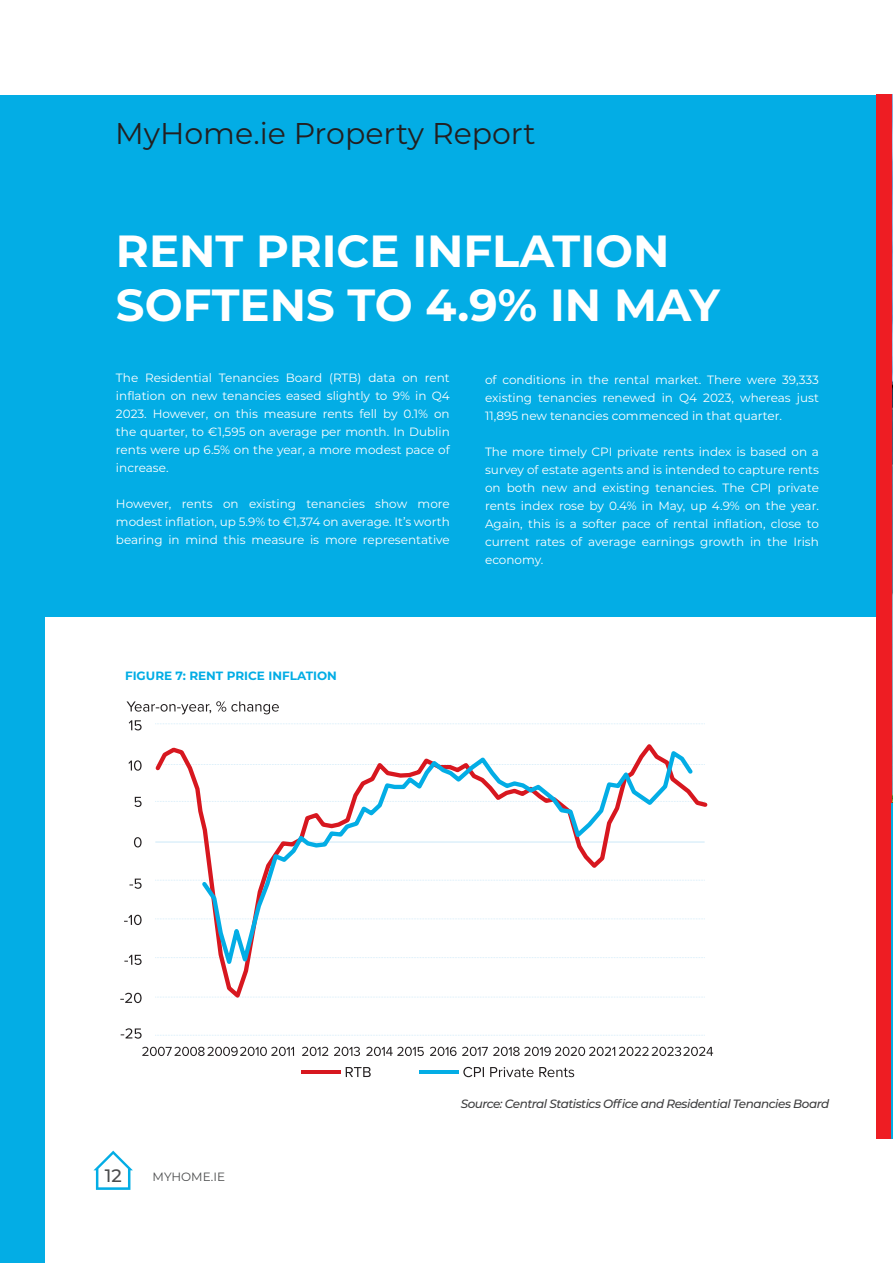
<style>
.page{position:relative;width:893px;height:1263px;background:#fff}
.page>*{position:absolute;margin:0;border:0;box-sizing:border-box;transform-origin:0 0}
.Title_7{font:700 45px/54px "Montserrat";color:#fff}
.Title_3{font:30px "Montserrat";color:#231f20}
.t1{font:500 18px "Montserrat";color:#4b4c4d}
.t2{font:12px/18px "Montserrat";color:#fff;text-align:justify}
.t3{font:italic 500 12px "Montserrat";letter-spacing:-.04em;color:#3e3e3f}
.Text_01_Left{font:700 12px "Montserrat";color:#03ade5}
.t4{font:12px "Montserrat";color:#4b4c4d}
</style>
<div class="page">
<div style="left:0;top:95px;width:893px;height:522px;background:#03ade5"></div>
<div style="left:0;top:132px;width:45px;height:1131px;background:#03ade5"></div>
<div style="left:877px;top:95px;width:16px;height:1044px;background:#ee1d23"></div>
<hr style="left:892px;top:1095px;width:1px;height:44px;background:#03ade5">
<img style="left:892px;top:95px;width:1px;height:708px">
<hr style="left:892px;top:803px;width:1px;height:298px;background:#03ade5">
<svg style="left:93px;top:1151px;width:40px;height:39px"></svg>
<svg style="left:124px;top:955px;width:18px;height:10px"></svg>
<svg style="left:120px;top:993px;width:22px;height:10px"></svg>
<svg style="left:121px;top:1028px;width:21px;height:11px"></svg>
<svg style="left:124px;top:915px;width:18px;height:10px"></svg>
<svg style="left:129px;top:878px;width:13px;height:11px"></svg>
<svg style="left:135px;top:797px;width:7px;height:10px"></svg>
<svg style="left:128px;top:760px;width:14px;height:11px"></svg>
<svg style="left:129px;top:720px;width:13px;height:10px"></svg>
<svg style="left:134px;top:837px;width:8px;height:10px"></svg>
<svg style="left:142px;top:1047px;width:152px;height:9px"></svg>
<svg style="left:302px;top:1047px;width:26px;height:9px"></svg>
<svg style="left:334px;top:1047px;width:26px;height:9px"></svg>
<svg style="left:366px;top:1047px;width:58px;height:9px"></svg>
<svg style="left:430px;top:1047px;width:283px;height:9px"></svg>
<svg style="left:346px;top:1067px;width:25px;height:10px"></svg>
<hr style="left:301px;top:1070px;width:39px;height:4px;background:#d7171f">
<svg style="left:463px;top:1067px;width:21px;height:10px"></svg>
<svg style="left:490px;top:1067px;width:84px;height:10px"></svg>
<svg style="left:127px;top:701px;width:152px;height:13px"></svg>
<hr style="left:419px;top:1070px;width:39px;height:4px;background:#03ade5">
<svg style="left:157px;top:723px;width:548px;height:1px"></svg>
<svg style="left:157px;top:1035px;width:548px;height:1px"></svg>
<svg style="left:155px;top:744px;width:553px;height:254px"></svg>
<svg style="left:198px;top:746px;width:498px;height:232px"></svg>
<p class="Title_3" style="left:115px;top:113px;width:422px">MyHome.ie Property Report</p>
<p class="Title_7" style="left:116px;top:222px;width:605px">RENT PRICE INFLATION<br>SOFTENS TO 4.9% IN MAY</p>
<p class="t2" style="left:116px;top:368px;width:335px">The Residential Tenancies Board (RTB) data on rent inflation on new tenancies eased slightly to 9% in Q4<br>2023. However, on this measure rents fell by 0.1% on the quarter, to €1,595 on average per month. In Dublin rents were up 6.5% on the year, a more modest pace of increase.</p>
<p class="t2" style="left:116px;top:494px;width:335px">However, rents on existing tenancies show more modest inflation, up 5.9% to €1,374 on average. It’s worth bearing in mind this measure is more representative</p>
<p class="t2" style="left:485px;top:370px;width:335px">of conditions in the rental market. There were 39,333 existing tenancies renewed in Q4 2023, whereas just 11,895 new tenancies commenced in that quarter.</p>
<p class="t2" style="left:485px;top:442px;width:335px">The more timely CPI private rents index is based on a survey of estate agents and is intended to capture rents on both new and existing tenancies. The CPI private rents index rose by 0.4% in May, up 4.9% on the year.<br>Again, this is a softer pace of rental inflation, close to current rates of average earnings growth in the Irish economy.</p>
<p class="Text_01_Left" style="left:125px;top:667px;width:213px">FIGURE 7: RENT PRICE INFLATION</p>
<p class="t1" style="left:105px;top:1163px;width:18px">12</p>
<p class="t4" style="left:153px;top:1169px;width:74px">MYHOME.IE</p>
<p class="t3" style="left:461px;top:1096px;width:370px">Source: Central Statistics Office and Residential Tenancies Board</p>
</div>
